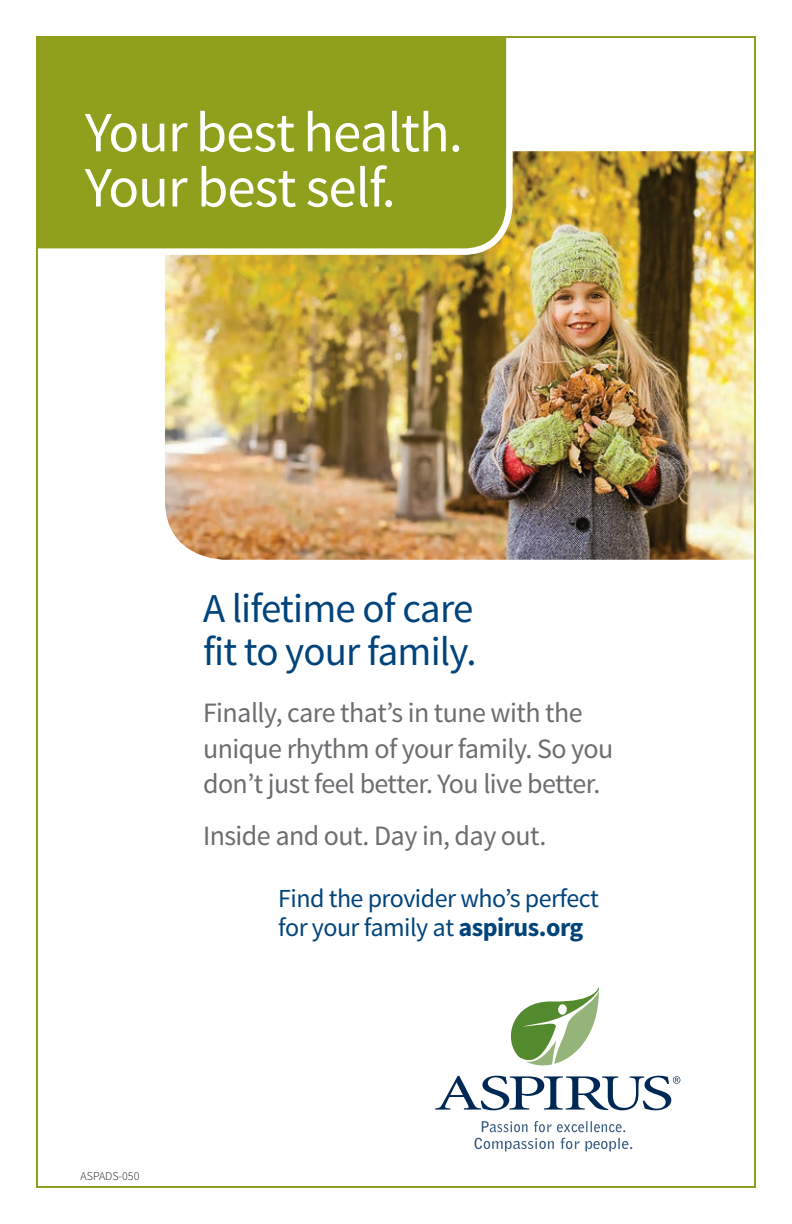
<style>
.page{position:relative;width:792px;height:1224px;background:#fff}
.page>*{position:absolute;margin:0;border:0;box-sizing:border-box;transform-origin:0 0}
.t1{font:57px/55.2px "Source Sans Pro";letter-spacing:-.02em;color:#fff}
.t2{font:41px/42.6px "Source Sans Pro";letter-spacing:-.02em;color:#00447b}
.t3{font:28px/35.6px "Source Sans Pro";letter-spacing:-.02em;color:#6c6d70}
.t4{font:26px/28.4px "Source Sans Pro";letter-spacing:-.02em;color:#00447b}
.t5{font:300 12px "Source Sans Pro";color:#231f20}
.s1{font-weight:700}
</style>
<div class="page">
<img style="left:165px;top:151px;width:588px;height:409px">
<div style="left:39px;top:39px;width:477px;height:219px;background:#90a01d"></div>
<svg style="left:482px;top:1121px;width:45px;height:11px"></svg>
<svg style="left:534px;top:1121px;width:17px;height:11px"></svg>
<svg style="left:557px;top:1121px;width:68px;height:11px"></svg>
<svg style="left:475px;top:1138px;width:79px;height:14px"></svg>
<svg style="left:561px;top:1138px;width:18px;height:11px"></svg>
<svg style="left:586px;top:1138px;width:46px;height:14px"></svg>
<svg style="left:510px;top:987px;width:89px;height:79px"></svg>
<svg style="left:435px;top:1076px;width:245px;height:34px"></svg>
<p class="t1" style="left:85px;top:106px;width:380px">Your best health.<br>Your best self.</p>
<p class="t2" style="left:203px;top:588px;width:275px">A lifetime of care fit to your family.</p>
<p class="t3" style="left:203px;top:695px;width:412px">Finally, care that’s in tune with the unique rhythm of your family. So you don’t just feel better. You live better.</p>
<p class="t3" style="left:203px;top:818px;width:345px">Inside and out. Day in, day out.</p>
<p class="t4" style="left:278px;top:885px;width:322px">Find the provider who’s perfect for your family at <span class="s1">aspirus.org</span></p>
<p class="t5" style="left:81px;top:1169px;width:60px">ASPADS-050</p>
</div>
